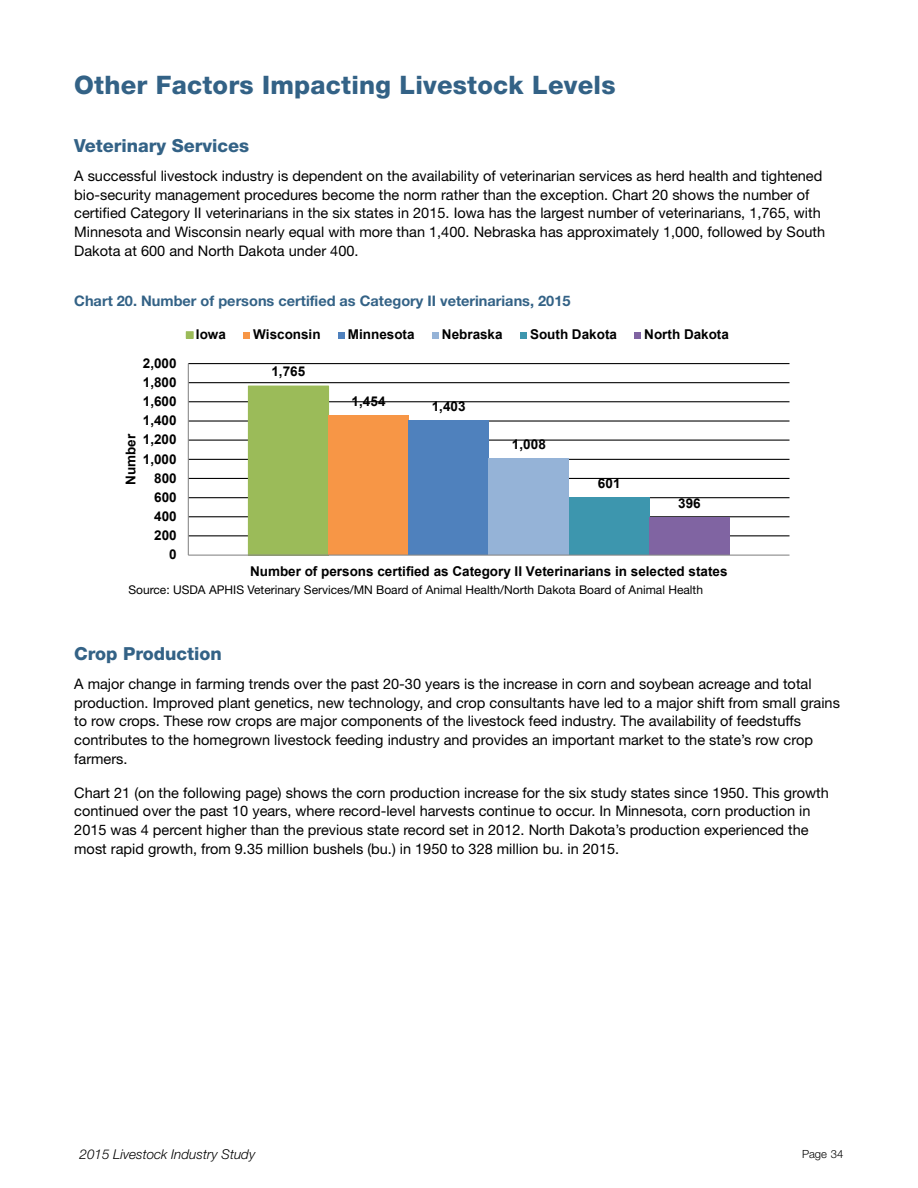
<style>
.page{position:relative;width:918px;height:1188px;background:#fff}
.page>*{position:absolute;margin:0;border:0;box-sizing:border-box;transform-origin:0 0}
.t1{font:800 25.5px "Helvetica Neue";letter-spacing:.01em;color:#336286}
.t2{font:800 18px "Helvetica Neue";color:#336286}
.t3{font:14.55px/18.8px "Helvetica Neue";color:#000}
.t4{font:700 14.55px "Helvetica Neue";color:#336286}
.t5{font:700 13.5px "Arial";color:#000}
.t6{font:italic 300 13.5px "Helvetica Neue";color:#000}
.t7{font:12px "Helvetica Neue";color:#000}
.t8{font:300 11.25px "Helvetica Neue";color:#000}
</style>
<div class="page">
<svg style="left:185px;top:331px;width:605px;height:225px"></svg>
<h1 class="t1" style="left:74px;top:70px;width:543px">Other Factors Impacting Livestock Levels</h1>
<p class="t2" style="left:74px;top:135px;width:177px">Veterinary Services</p>
<p class="t3" style="left:74px;top:166px;width:752px">A successful livestock industry is dependent on the availability of veterinarian services as herd health and tightened bio-security management procedures become the norm rather than the exception. Chart 20 shows the number of certified Category II veterinarians in the six states in 2015. Iowa has the largest number of veterinarians, 1,765, with Minnesota and Wisconsin nearly equal with more than 1,400. Nebraska has approximately 1,000, followed by South Dakota at 600 and North Dakota under 400.</p>
<p class="t4" style="left:74px;top:292px;width:498px">Chart 20. Number of persons certified as Category II veterinarians, 2015</p>
<p class="t5" style="left:143px;top:354px;width:35px">2,000</p>
<p class="t5" style="left:143px;top:373px;width:35px">1,800</p>
<p class="t5" style="left:143px;top:392px;width:35px">1,600</p>
<p class="t5" style="left:122px;top:485px;width:53px;rotate:-90deg">Number</p>
<p class="t5" style="left:143px;top:412px;width:35px">1,400</p>
<p class="t5" style="left:143px;top:431px;width:35px">1,200</p>
<p class="t5" style="left:143px;top:450px;width:35px">1,000</p>
<p class="t5" style="left:154px;top:469px;width:24px">800</p>
<p class="t5" style="left:154px;top:488px;width:24px">600</p>
<p class="t5" style="left:154px;top:507px;width:24px">400</p>
<p class="t5" style="left:154px;top:527px;width:24px">200</p>
<p class="t5" style="left:169px;top:546px;width:9px">0</p>
<p class="t5" style="left:196px;top:326px;width:31px">Iowa</p>
<p class="t5" style="left:253px;top:326px;width:69px">Wisconsin</p>
<p class="t5" style="left:348px;top:326px;width:68px">Minnesota</p>
<p class="t5" style="left:442px;top:326px;width:62px">Nebraska</p>
<p class="t5" style="left:530px;top:326px;width:88px">South Dakota</p>
<p class="t5" style="left:644px;top:326px;width:86px">North Dakota</p>
<p class="t5" style="left:271px;top:363px;width:35px">1,765</p>
<p class="t5" style="left:352px;top:392px;width:35px">1,454</p>
<p class="t5" style="left:432px;top:397px;width:35px">1,403</p>
<p class="t5" style="left:512px;top:435px;width:35px">1,008</p>
<p class="t5" style="left:598px;top:474px;width:24px">601</p>
<p class="t5" style="left:678px;top:494px;width:24px">396</p>
<p class="t5" style="left:250px;top:562px;width:479px">Number of persons certified as Category II Veterinarians in selected states</p>
<p class="t7" style="left:128px;top:583px;width:576px">Source: USDA APHIS Veterinary Services/MN Board of Animal Health/North Dakota Board of Animal Health</p>
<p class="t2" style="left:74px;top:643px;width:149px">Crop Production</p>
<p class="t3" style="left:74px;top:674px;width:767px">A major change in farming trends over the past 20-30 years is the increase in corn and soybean acreage and total production. Improved plant genetics, new technology, and crop consultants have led to a major shift from small grains to row crops. These row crops are major components of the livestock feed industry. The availability of feedstuffs contributes to the homegrown livestock feeding industry and provides an important market to the state’s row crop farmers.</p>
<p class="t3" style="left:74px;top:783px;width:756px">Chart 21 (on the following page) shows the corn production increase for the six study states since 1950. This growth continued over the past 10 years, where record-level harvests continue to occur. In Minnesota, corn production in 2015 was 4 percent higher than the previous state record set in 2012. North Dakota’s production experienced the most rapid growth, from 9.35 million bushels (bu.) in 1950 to 328 million bu. in 2015.</p>
<p class="t6" style="left:80px;top:1146px;width:177px">2015 Livestock Industry Study</p>
<p class="t8" style="left:802px;top:1147px;width:43px">Page 34</p>
</div>
